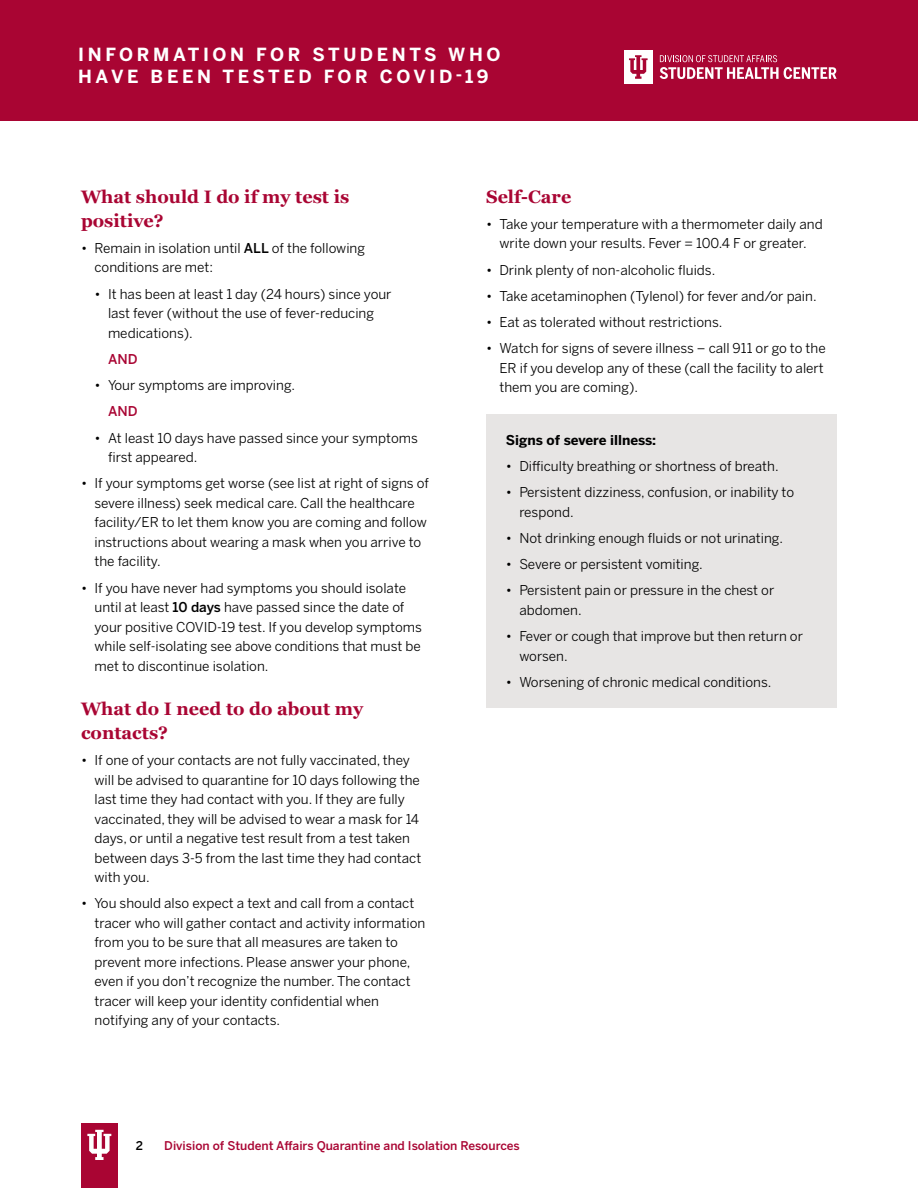
<style>
.page{position:relative;width:918px;height:1188px;background:#fff}
.page>*{position:absolute;margin:0;border:0;box-sizing:border-box;transform-origin:0 0}
.Headline_style__red{font:700 18px/24px "Georgia";color:#a90533}
.t1{font:700 18px/21.6px "Benton Sans";letter-spacing:.2em;color:#fff}
.t2{font:13.5px/19.5px "Benton Sans";color:#000}
.t3{font:700 13.5px "Benton Sans";color:#000}
.t4{font:500 13.5px "Benton Sans";color:#a90533}
.t5{font:500 12px "Benton Sans";color:#a90533}
.t6{font:500 12px "Benton Sans";color:#000}
.s1{font-weight:500}
</style>
<div class="page">
<div style="left:0;top:0;width:918px;height:122px;background:#a90533"></div>
<div style="left:81px;top:1124px;width:37px;height:64px;background:#a90533"></div>
<svg style="left:87px;top:1130px;width:24px;height:30px"></svg>
<div style="left:486px;top:414px;width:351px;height:293px;background:#e7e5e4"></div>
<div style="left:624px;top:50px;width:29px;height:34px;background:#fff"></div>
<svg style="left:629px;top:55px;width:19px;height:24px"></svg>
<svg style="left:660px;top:55px;width:177px;height:24px"></svg>
<p class="t1" style="left:78px;top:44px;width:424px">INFORMATION FOR STUDENTS WHO<br>HAVE BEEN TESTED FOR COVID-19</p>
<p class="Headline_style__red" style="left:81px;top:183px;width:270px">What should I do if my test is positive?</p>
<p class="t2" style="left:94px;top:238px;width:272px;text-indent:-14px">• Remain in isolation until <span class="s1">ALL</span> of the following conditions are met:</p>
<p class="t2" style="left:108px;top:284px;width:285px;text-indent:-14px">• It has been at least 1 day (24 hours) since your last fever (without the use of fever-reducing medications).</p>
<p class="t4" style="left:108px;top:351px;width:31px">AND</p>
<p class="t2" style="left:94px;top:375px;width:202px">• Your symptoms are improving.</p>
<p class="t4" style="left:108px;top:403px;width:31px">AND</p>
<p class="t2" style="left:108px;top:428px;width:312px;text-indent:-14px">• At least 10 days have passed since your symptoms first appeared.</p>
<p class="t2" style="left:94px;top:474px;width:336px;text-indent:-14px">• If your symptoms get worse (see list at right of signs of severe illness) seek medical care. Call the healthcare facility/ER to let them know you are coming and follow instructions about wearing a mask when you arrive to the facility.</p>
<p class="t2" style="left:94px;top:578px;width:329px;text-indent:-14px">• If you have never had symptoms you should isolate until at least <span class="s1">10 days</span> have passed since the date of your positive COVID-19 test. If you develop symptoms while self-isolating see above conditions that must be met to discontinue isolation.</p>
<p class="Headline_style__red" style="left:81px;top:696px;width:284px">What do I need to do about my contacts?</p>
<p class="t2" style="left:94px;top:750px;width:328px;text-indent:-14px">• If one of your contacts are not fully vaccinated, they will be advised to quarantine for 10 days following the last time they had contact with you. If they are fully vaccinated, they will be advised to wear a mask for 14 days, or until a negative test result from a test taken between days 3-5 from the last time they had contact with you.</p>
<p class="t2" style="left:94px;top:894px;width:332px;text-indent:-14px">• You should also expect a text and call from a contact tracer who will gather contact and activity information from you to be sure that all measures are taken to prevent more infections. Please answer your phone, even if you don’t recognize the number. The contact tracer will keep your identity confidential when notifying any of your contacts.</p>
<p class="Headline_style__red" style="left:486px;top:183px;width:87px">Self-Care</p>
<p class="t2" style="left:486px;top:214px;width:338px;text-align:center">• Take your temperature with a thermometer daily and write down your results. Fever = 100.4 F or greater.</p>
<p class="t2" style="left:486px;top:260px;width:231px">• Drink plenty of non-alcoholic fluids.</p>
<p class="t2" style="left:486px;top:286px;width:332px">• Take acetaminophen (Tylenol) for fever and/or pain.</p>
<p class="t2" style="left:486px;top:312px;width:238px">• Eat as tolerated without restrictions.</p>
<p class="t2" style="left:500px;top:339px;width:328px;text-indent:-14px">• Watch for signs of severe illness – call 911 or go to the<br>ER if you develop any of these (call the facility to alert them you are coming).</p>
<p class="t3" style="left:506px;top:431px;width:152px">Signs of severe illness:</p>
<p class="t2" style="left:506px;top:456px;width:274px">• Difficulty breathing or shortness of breath.</p>
<p class="t2" style="left:519px;top:482px;width:276px;text-indent:-14px">• Persistent dizziness, confusion, or inability to respond.</p>
<p class="t2" style="left:506px;top:528px;width:279px">• Not drinking enough fluids or not urinating.</p>
<p class="t2" style="left:506px;top:554px;width:199px">• Severe or persistent vomiting.</p>
<p class="t2" style="left:519px;top:581px;width:257px;text-indent:-14px">• Persistent pain or pressure in the chest or abdomen.</p>
<p class="t2" style="left:519px;top:626px;width:285px;text-indent:-14px">• Fever or cough that improve but then return or worsen.</p>
<p class="t2" style="left:506px;top:672px;width:267px">• Worsening of chronic medical conditions.</p>
<p class="t6" style="left:136px;top:1138px;width:9px">2</p>
<p class="t5" style="left:164px;top:1138px;width:357px">Division of Student Affairs Quarantine and Isolation Resources</p>
</div>
